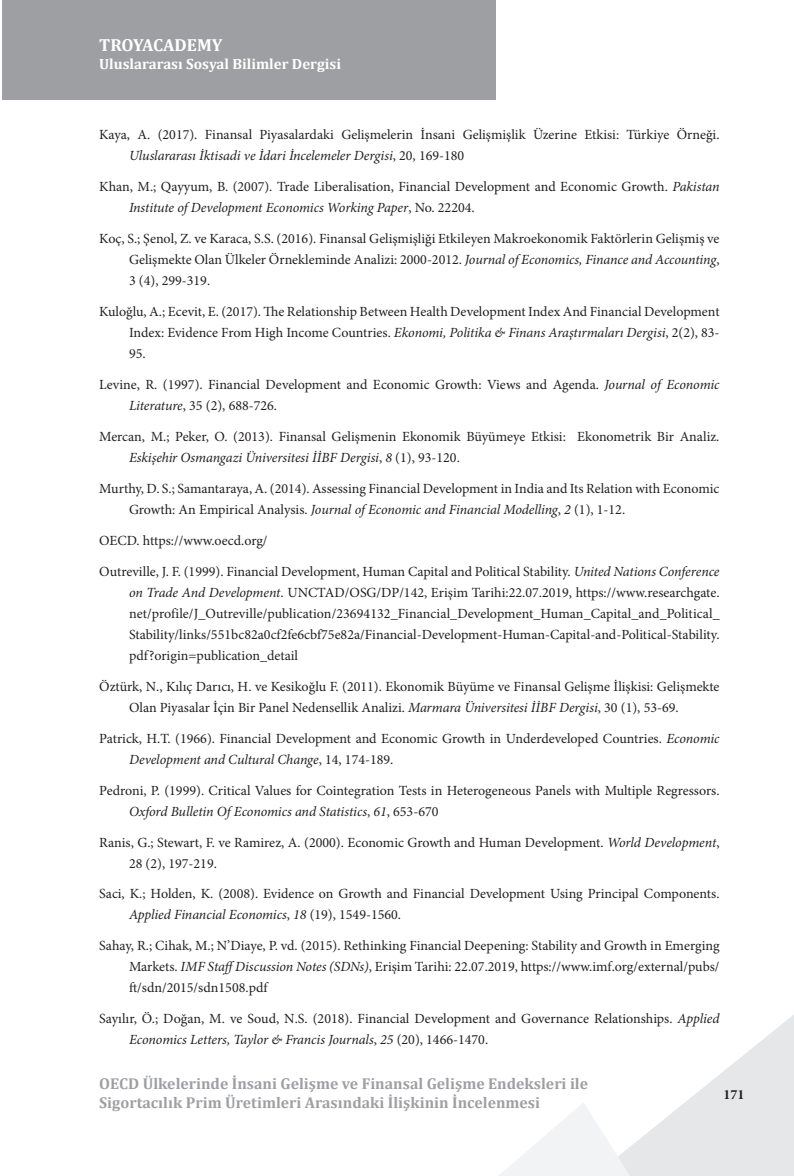
<style>
.page{position:relative;width:794px;height:1176px;background:#fff}
.page>*{position:absolute;margin:0;border:0;box-sizing:border-box;transform-origin:0 0}
.t1{font:700 17.5px "Cambria";color:#fff}
.t2{font:700 15.75px/18.9px "Cambria";color:#9d9fa2}
.t3{font:700 14.88px "Cambria";color:#fff}
.t4{font:14px/21px "Minion Pro";color:#231f20}
.t5{font:700 14px "Minion Pro";color:#231f20}
.s1{font-style:italic}
</style>
<div class="page">
<svg style="left:639px;top:1015px;width:155px;height:161px;fill:#e6e7e9"></svg>
<svg style="left:499px;top:1103px;width:140px;height:73px"></svg>
<div style="left:2px;top:0;width:494px;height:99px;background:#9d9fa2"></div>
<p class="t1" style="left:99px;top:32px;width:125px">TROYACADEMY</p>
<p class="t3" style="left:99px;top:53px;width:243px">Uluslararası Sosyal Bilimler Dergisi</p>
<p class="t4" style="left:129px;top:124px;width:592px;text-indent:-30px">Kaya, A. (2017). Finansal Piyasalardaki Gelişmelerin İnsani Gelişmişlik Üzerine Etkisi: Türkiye Örneği.<br><span class="s1">Uluslararası İktisadi ve İdari İncelemeler Dergisi</span>, 20, 169-180</p>
<p class="t4" style="left:129px;top:176px;width:592px;text-indent:-30px">Khan, M.; Qayyum, B. (2007). Trade Liberalisation, Financial Development and Economic Growth. <span class="s1">Pakistan<br>Institute of Development Economics Working Paper</span>, No. 22204.</p>
<p class="t4" style="left:129px;top:228px;width:592px;text-align:justify;text-indent:-30px">Koç, S.; Şenol, Z. ve Karaca, S.S. (2016). Finansal Gelişmişliği Etkileyen Makroekonomik Faktörlerin Gelişmiş ve Gelişmekte Olan Ülkeler Örnekleminde Analizi: 2000-2012. <span class="s1">Journal of Economics, Finance and Accounting</span>, 3 (4), 299-319.</p>
<p class="t4" style="left:129px;top:301px;width:592px;text-align:justify;text-indent:-30px">Kuloğlu, A.; Ecevit, E. (2017). The Relationship Between Health Development Index And Financial Development Index: Evidence From High Income Countries. <span class="s1">Ekonomi, Politika &amp; Finans Araştırmaları Dergisi</span>, 2(2), 83- 95.</p>
<p class="t4" style="left:129px;top:374px;width:592px;text-indent:-30px">Levine, R. (1997). Financial Development and Economic Growth: Views and Agenda. <span class="s1">Journal of Economic<br>Literature</span>, 35 (2), 688-726.</p>
<p class="t4" style="left:129px;top:426px;width:592px;text-indent:-30px">Mercan, M.; Peker, O. (2013). Finansal Gelişmenin Ekonomik Büyümeye Etkisi: Ekonometrik Bir Analiz.<br><span class="s1">Eskişehir Osmangazi Üniversitesi İİBF Dergisi</span>, <span class="s1">8</span> (1), 93-120.</p>
<p class="t4" style="left:129px;top:478px;width:592px;text-indent:-30px">Murthy, D. S.; Samantaraya, A. (2014). Assessing Financial Development in India and Its Relation with Economic<br>Growth: An Empirical Analysis. <span class="s1">Journal of Economic and Financial Modelling</span>, <span class="s1">2</span> (1), 1-12.</p>
<p class="t4" style="left:99px;top:530px;width:170px">OECD. https://www.oecd.org/</p>
<p class="t4" style="left:129px;top:561px;width:592px;text-align:justify;text-indent:-30px">Outreville, J. F. (1999). Financial Development, Human Capital and Political Stability. <span class="s1">United Nations Conference on Trade And Development</span>. UNCTAD/OSG/DP/142, Erişim Tarihi:22.07.2019, https://www.researchgate. net/profile/J_Outreville/publication/23694132_Financial_Development_Human_Capital_and_Political_ Stability/links/551bc82a0cf2fe6cbf75e82a/Financial-Development-Human-Capital-and-Political-Stability. pdf?origin=publication_detail</p>
<p class="t4" style="left:129px;top:676px;width:592px;text-indent:-30px">Öztürk, N., Kılıç Darıcı, H. ve Kesikoğlu F. (2011). Ekonomik Büyüme ve Finansal Gelişme İlişkisi: Gelişmekte<br>Olan Piyasalar İçin Bir Panel Nedensellik Analizi. <span class="s1">Marmara Üniversitesi İİBF Dergisi</span>, 30 (1), 53-69.</p>
<p class="t4" style="left:129px;top:728px;width:592px;text-indent:-30px">Patrick, H.T. (1966). Financial Development and Economic Growth in Underdeveloped Countries. <span class="s1">Economic<br>Development and Cultural Change</span>, 14, 174-189.</p>
<p class="t4" style="left:129px;top:779px;width:592px;text-indent:-30px">Pedroni, P. (1999). Critical Values for Cointegration Tests in Heterogeneous Panels with Multiple Regressors.<br><span class="s1">Oxford Bulletin Of Economics and Statistics</span>, <span class="s1">61</span>, 653-670</p>
<p class="t4" style="left:129px;top:831px;width:592px;text-indent:-30px">Ranis, G.; Stewart, F. ve Ramirez, A. (2000). Economic Growth and Human Development. <span class="s1">World Development</span>,<br>28 (2), 197-219.</p>
<p class="t4" style="left:129px;top:883px;width:592px;text-indent:-30px">Saci, K.; Holden, K. (2008). Evidence on Growth and Financial Development Using Principal Components.<br><span class="s1">Applied Financial Economics</span>, <span class="s1">18</span> (19), 1549-1560.</p>
<p class="t4" style="left:129px;top:935px;width:592px;text-align:justify;text-indent:-30px">Sahay, R.; Cihak, M.; N’Diaye, P. vd. (2015). Rethinking Financial Deepening: Stability and Growth in Emerging Markets. <span class="s1">IMF StaffDiscussion Notes (SDNs)</span>, Erişim Tarihi: 22.07.2019, https://www.imf.org/external/pubs/ ft/sdn/2015/sdn1508.pdf</p>
<p class="t4" style="left:129px;top:1008px;width:592px;text-indent:-30px">Sayılır, Ö.; Doğan, M. ve Soud, N.S. (2018). Financial Development and Governance Relationships. <span class="s1">Applied<br>Economics Letters, Taylor &amp; Francis Journals</span>, <span class="s1">25</span> (20), 1466-1470.</p>
<p class="t2" style="left:99px;top:1073px;width:490px">OECD Ülkelerinde İnsani Gelişme ve Finansal Gelişme Endeksleri ile<br>Sigortacılık Prim Üretimleri Arasındaki İlişkinin İncelenmesi</p>
<p class="t5" style="left:723px;top:1085px;width:22px">171</p>
</div>
